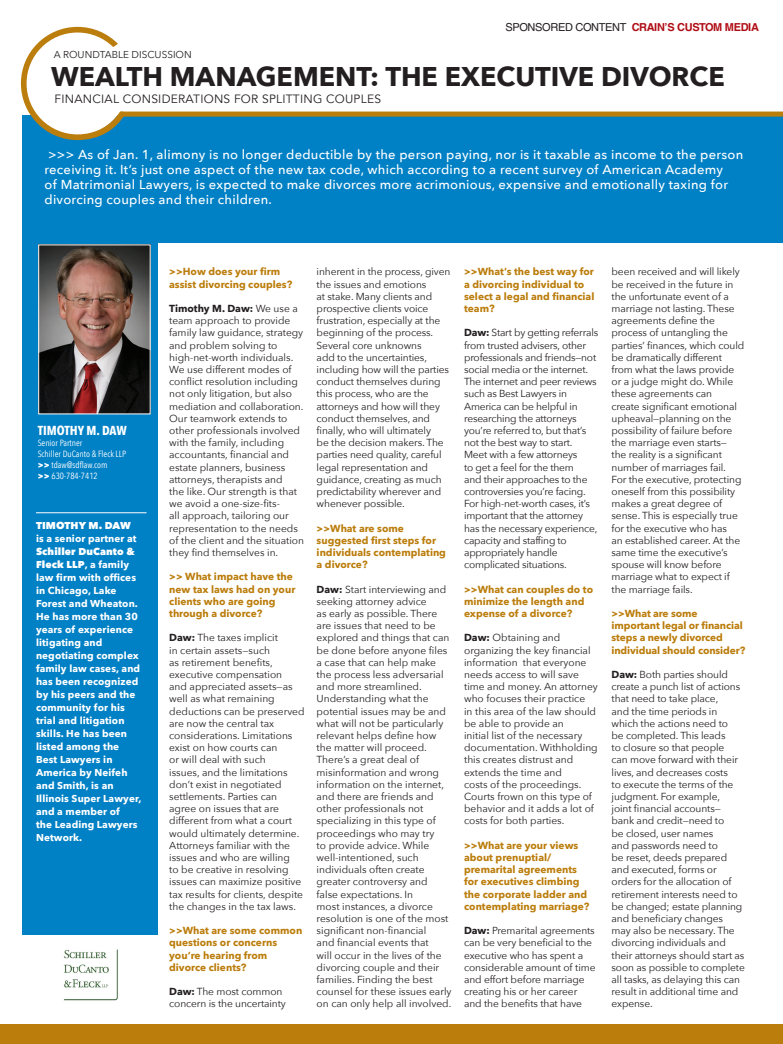
<style>
.page{position:relative;width:783px;height:1044px;background:#fff}
.page>*{position:absolute;margin:0;border:0;box-sizing:border-box;transform-origin:0 0}
.t1{font:700 27px "Avenir Next";color:#231f20}
.CCB_BodyText{font:500 13px/15px "Avenir Next";letter-spacing:.02em;color:#fff}
.CCB_BodyText-2{font:700 13px "Avenir Next Condensed";color:#fff}
.t2{font:12px "Avenir";letter-spacing:.02em;color:#231f20}
.t3{font:700 11px "Helvetica LT Std";letter-spacing:-.03em;color:#b00d15}
.t4{font:10.2px/12.2px "Avenir Next";letter-spacing:-.01em;color:#231f20}
.CCB_Graphics_BigHead{font:700 10.2px/12.2px "Avenir Next";color:#bb7d0c}
.CCB_BodyText-3{font:700 10px/13px "Avenir Next";letter-spacing:.01em;color:#fff}
.t5{font:10px "Avenir Next";color:#231f20}
.CCB_BodyText-4{font:9px "Avenir Next Condensed";color:#fff}
.s1{font-weight:400;color:#231f20}
.s2{font-weight:800}
.s3{font-weight:700}
</style>
<div class="page">
<div style="left:22px;top:115px;width:761px;height:128px;background:#0080c5"></div>
<div style="left:0;top:1024px;width:783px;height:20px;background:#bb7d0c"></div>
<div style="left:22px;top:229px;width:135px;height:706px;background:#0080c5"></div>
<hr style="left:36px;top:512px;width:111px;height:1px;background:#fff">
<svg style="left:21px;top:27px;width:106px;height:113px"></svg>
<div style="left:121px;top:112px;width:662px;height:5px;background:#bb7d0c"></div>
<img style="left:64px;top:949px;width:54px;height:52px">
<img style="left:40px;top:246px;width:109px;height:166px">
<div style="left:38px;top:244px;width:113px;height:170px;border:1px solid #fff"></div>
<p class="t5" style="left:54px;top:49px;width:139px">A ROUNDTABLE DISCUSSION</p>
<p class="t3" style="left:505px;top:21px;width:255px"><span class="s1">SPONSORED CONTENT</span> CRAIN’S CUSTOM MEDIA</p>
<p class="t1" style="left:51px;top:60px;width:675px">WEALTH MANAGEMENT: THE EXECUTIVE DIVORCE</p>
<p class="t2" style="left:55px;top:92px;width:328px">FINANCIAL CONSIDERATIONS FOR SPLITTING COUPLES</p>
<p class="CCB_BodyText" style="left:45px;top:147px;width:700px">&gt;&gt;&gt; As of Jan. 1, alimony is no longer deductible by the person paying, nor is it taxable as income to the person receiving it. It’s just one aspect of the new tax code, which according to a recent survey of American Academy<br>of Matrimonial Lawyers, is expected to make divorces more acrimonious, expensive and emotionally taxing for divorcing couples and their children.</p>
<p class="CCB_BodyText-2" style="left:38px;top:422px;width:91px">TIMOTHY M. DAW</p>
<p class="CCB_BodyText-4" style="left:38px;top:437px;width:46px">Senior Partner</p>
<p class="CCB_BodyText-4" style="left:38px;top:448px;width:90px">Schiller DuCanto &amp; Fleck LLP</p>
<p class="CCB_BodyText-4" style="left:38px;top:459px;width:72px"><span class="s2">&gt;&gt;</span> tdaw@sdflaw.com</p>
<p class="CCB_BodyText-4" style="left:38px;top:470px;width:62px"><span class="s2">&gt;&gt;</span> 630-784-7412</p>
<p class="CCB_BodyText-3" style="left:36px;top:519px;width:107px"><span class="s2">TIMOTHY M. DAW<br></span>is a senior partner at<br><span class="s2">Schiller DuCanto &amp;<br>Fleck LLP</span>, a family law firm with offices in Chicago, Lake<br>Forest and Wheaton.<br>He has more than 30 years of experience litigating and negotiating complex family law cases, and has been recognized by his peers and the community for his trial and litigation skills. He has been listed among the<br>Best Lawyers in<br>America by Neifeh and Smith, is an<br>Illinois Super Lawyer, and a member of<br>the Leading Lawyers<br>Network.</p>
<p class="CCB_Graphics_BigHead" style="left:169px;top:266px;width:125px">&gt;&gt;How does your firm assist divorcing couples?</p>
<p class="t4" style="left:169px;top:302px;width:136px"><span class="s3">Timothy M. Daw:</span> We use a team approach to provide family law guidance, strategy and problem solving to high-net-worth individuals.<br>We use different modes of conflict resolution including not only litigation, but also mediation and collaboration.<br>Our teamwork extends to other professionals involved with the family, including accountants, financial and estate planners, business attorneys, therapists and<br>the like. Our strength is that we avoid a one-size-fits-<br>all approach, tailoring our representation to the needs of the client and the situation they find themselves in.</p>
<p class="CCB_Graphics_BigHead" style="left:169px;top:571px;width:128px">&gt;&gt; What impact have the new tax laws had on your clients who are going through a divorce?</p>
<p class="t4" style="left:169px;top:632px;width:137px"><span class="s3">Daw:</span> The taxes implicit<br>in certain assets—such<br>as retirement benefits, executive compensation<br>and appreciated assets—as well as what remaining deductions can be preserved are now the central tax considerations. Limitations exist on how courts can<br>or will deal with such<br>issues, and the limitations don’t exist in negotiated settlements. Parties can agree on issues that are different from what a court would ultimately determine.<br>Attorneys familiar with the issues and who are willing<br>to be creative in resolving issues can maximize positive tax results for clients, despite the changes in the tax laws.</p>
<p class="CCB_Graphics_BigHead" style="left:169px;top:924px;width:135px">&gt;&gt;What are some common questions or concerns you’re hearing from divorce clients?</p>
<p class="t4" style="left:169px;top:986px;width:118px"><span class="s3">Daw:</span> The most common concern is the uncertainty</p>
<p class="t4" style="left:317px;top:266px;width:135px">inherent in the process, given the issues and emotions<br>at stake. Many clients and prospective clients voice frustration, especially at the beginning of the process.<br>Several core unknowns<br>add to the uncertainties, including how will the parties conduct themselves during this process, who are the attorneys and how will they conduct themselves, and finally, who will ultimately<br>be the decision makers. The parties need quality, careful legal representation and guidance, creating as much predictability wherever and whenever possible.</p>
<p class="CCB_Graphics_BigHead" style="left:317px;top:522px;width:131px">&gt;&gt;What are some suggested first steps for individuals contemplating a divorce?</p>
<p class="t4" style="left:317px;top:583px;width:136px"><span class="s3">Daw:</span> Start interviewing and seeking attorney advice<br>as early as possible. There are issues that need to be explored and things that can be done before anyone files a case that can help make the process less adversarial and more streamlined.<br>Understanding what the potential issues may be and what will not be particularly relevant helps define how the matter will proceed.<br>There’s a great deal of misinformation and wrong information on the internet, and there are friends and other professionals not specializing in this type of proceedings who may try<br>to provide advice. While well-intentioned, such individuals often create greater controversy and<br>false expectations. In<br>most instances, a divorce resolution is one of the most significant non-financial<br>and financial events that<br>will occur in the lives of the divorcing couple and their families. Finding the best counsel for these issues early on can only help all involved.</p>
<p class="CCB_Graphics_BigHead" style="left:464px;top:266px;width:132px">&gt;&gt;What’s the best way for a divorcing individual to select a legal and financial team?</p>
<p class="t4" style="left:464px;top:327px;width:136px"><span class="s3">Daw:</span> Start by getting referrals from trusted advisers, other professionals and friends—not social media or the internet.<br>The internet and peer reviews such as Best Lawyers in<br>America can be helpful in researching the attorneys you’re referred to, but that’s not the best way to start.<br>Meet with a few attorneys<br>to get a feel for the them<br>and their approaches to the controversies you’re facing.<br>For high-net-worth cases, it’s important that the attorney has the necessary experience, capacity and staffing to appropriately handle complicated situations.</p>
<p class="CCB_Graphics_BigHead" style="left:464px;top:583px;width:131px">&gt;&gt;What can couples do to minimize the length and expense of a divorce?</p>
<p class="t4" style="left:464px;top:632px;width:135px"><span class="s3">Daw:</span> Obtaining and organizing the key financial information that everyone needs access to will save time and money. An attorney who focuses their practice<br>in this area of the law should be able to provide an<br>initial list of the necessary documentation. Withholding this creates distrust and extends the time and<br>costs of the proceedings.<br>Courts frown on this type of behavior and it adds a lot of costs for both parties.</p>
<p class="CCB_Graphics_BigHead" style="left:464px;top:839px;width:127px">&gt;&gt;What are your views about prenuptial/ premarital agreements for executives climbing the corporate ladder and contemplating marriage?</p>
<p class="t4" style="left:464px;top:925px;width:133px"><span class="s3">Daw:</span> Premarital agreements can be very beneficial to the executive who has spent a considerable amount of time and effort before marriage creating his or her career and the benefits that have</p>
<p class="t4" style="left:612px;top:266px;width:134px">been received and will likely be received in the future in the unfortunate event of a marriage not lasting. These agreements define the process of untangling the parties’ finances, which could be dramatically different from what the laws provide or a judge might do. While these agreements can<br>create significant emotional upheaval—planning on the possibility of failure before the marriage even starts— the reality is a significant number of marriages fail.<br>For the executive, protecting oneself from this possibility makes a great degree of sense. This is especially true for the executive who has<br>an established career. At the same time the executive’s spouse will know before marriage what to expect if the marriage fails.</p>
<p class="CCB_Graphics_BigHead" style="left:612px;top:607px;width:135px">&gt;&gt;What are some important legal or financial steps a newly divorced individual should consider?</p>
<p class="t4" style="left:612px;top:668px;width:135px"><span class="s3">Daw:</span> Both parties should create a punch list of actions that need to take place,<br>and the time periods in which the actions need to<br>be completed. This leads<br>to closure so that people<br>can move forward with their lives, and decreases costs<br>to execute the terms of the judgment. For example,<br>joint financial accounts— bank and credit—need to<br>be closed, user names<br>and passwords need to<br>be reset, deeds prepared and executed, forms or orders for the allocation of retirement interests need to be changed; estate planning and beneficiary changes<br>may also be necessary. The divorcing individuals and their attorneys should start as soon as possible to complete all tasks, as delaying this can result in additional time and expense.</p>
</div>
